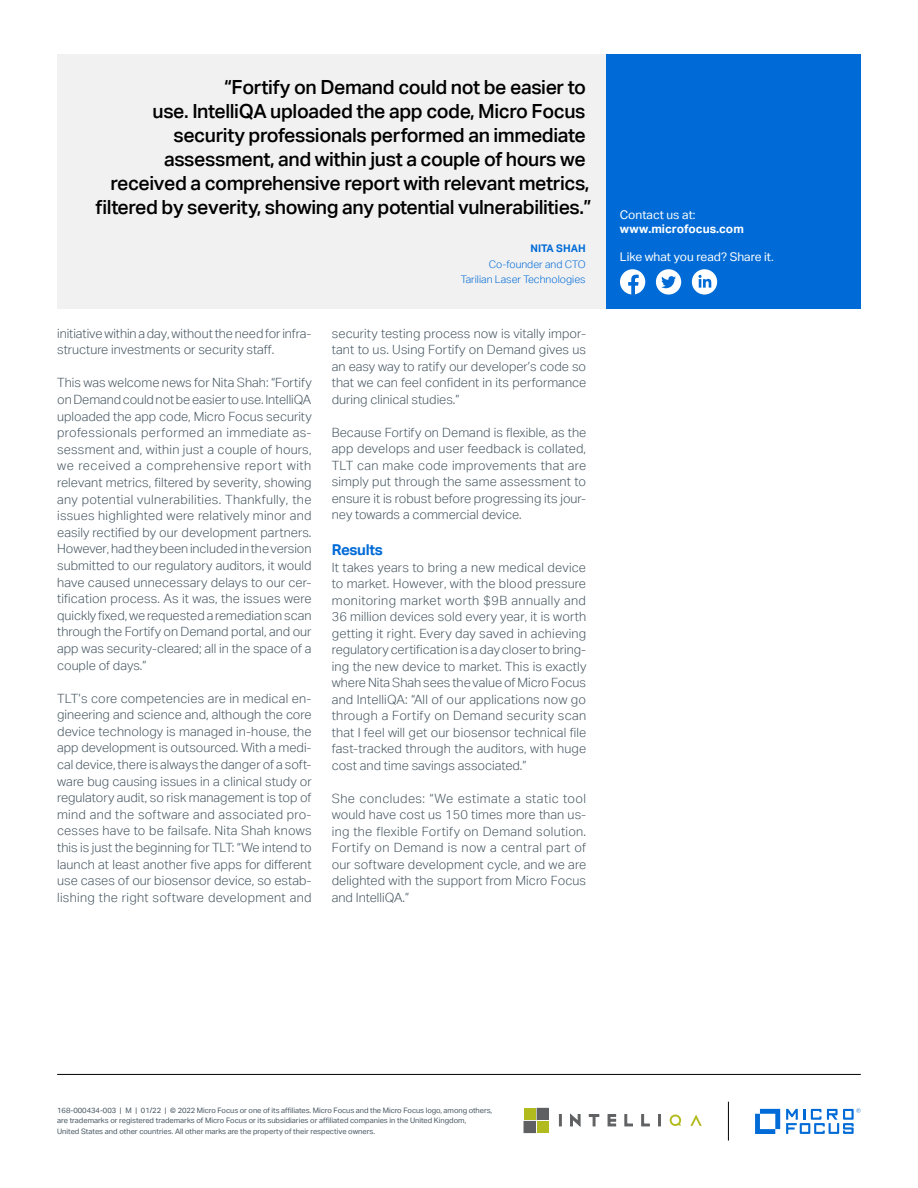
<style>
.page{position:relative;width:918px;height:1188px;background:#fff}
.page>*{position:absolute;margin:0;border:0;box-sizing:border-box;transform-origin:0 0}
.pull_quote_13_16-ali{font:500 19.5px/24px "Aktiv Grotesk";letter-spacing:-.02em;color:#000;text-align:right}
.subhead_10_13-blue{font:700 15px "Aktiv Grotesk";letter-spacing:-.02em;color:#006bd6}
.body_8_5_11-grey{font:300 12.75px/16.6px "Aktiv Grotesk";color:#455560;text-align:justify}
.Contact_8_9_5-regula{font:12px "Aktiv Grotesk";color:#fff}
.Contact_URL_8_9_5-bo{font:700 12px "Aktiv Grotesk";color:#fff}
.quote_company_7_9_5{font:300 10.5px "Aktiv Grotesk";color:#006bd6}
.quote_title_7_11-blu{font:300 10.5px "Aktiv Grotesk";color:#006bd6}
.quote_name_caps_7_11{font:700 10.5px "Aktiv Grotesk";color:#006bd6}
.mousetype-legal_5_7{font:7.5px/10.5px "Aktiv Grotesk";color:#455560}
</style>
<div class="page">
<hr style="left:57px;top:1074px;width:804px;height:1px;background:#000">
<div style="left:57px;top:54px;width:550px;height:254px;background:#f1f1f2"></div>
<hr style="left:728px;top:1102px;width:1px;height:39px;background:#000">
<svg style="left:690px;top:1115px;width:12px;height:11px"></svg>
<svg style="left:559px;top:1114px;width:2px;height:12px"></svg>
<svg style="left:570px;top:1114px;width:10px;height:12px"></svg>
<svg style="left:589px;top:1114px;width:10px;height:12px"></svg>
<svg style="left:608px;top:1114px;width:8px;height:12px"></svg>
<svg style="left:625px;top:1114px;width:8px;height:12px"></svg>
<svg style="left:642px;top:1114px;width:7px;height:12px"></svg>
<svg style="left:658px;top:1114px;width:3px;height:12px"></svg>
<div style="left:524px;top:1121px;width:11px;height:12px;background:#5f6062"></div>
<div style="left:537px;top:1121px;width:11px;height:12px;background:#b2bb1e"></div>
<div style="left:524px;top:1108px;width:11px;height:12px;background:#b2bb1e"></div>
<div style="left:537px;top:1108px;width:11px;height:12px;background:#5f6062"></div>
<svg style="left:670px;top:1115px;width:11px;height:11px"></svg>
<svg style="left:755px;top:1109px;width:25px;height:25px"></svg>
<svg style="left:786px;top:1108px;width:75px;height:26px"></svg>
<div style="left:606px;top:54px;width:255px;height:254px;background:#006bd6"></div>
<div style="left:620px;top:269px;width:25px;height:26px;background:#fff;border-radius:50%"></div>
<svg style="left:628px;top:275px;width:11px;height:20px"></svg>
<div style="left:656px;top:269px;width:25px;height:26px;background:#fff;border-radius:50%"></div>
<svg style="left:661px;top:276px;width:15px;height:12px"></svg>
<div style="left:692px;top:269px;width:25px;height:26px;background:#fff;border-radius:50%"></div>
<svg style="left:699px;top:275px;width:12px;height:13px"></svg>
<p class="pull_quote_13_16-ali" style="left:96px;top:75px;width:497px">“Fortify on Demand could not be easier to<br>use. IntelliQA uploaded the app code, Micro Focus security professionals performed an immediate assessment, and within just a couple of hours we received a comprehensive report with relevant metrics, filtered by severity, showing any potential vulnerabilities.”</p>
<p class="quote_name_caps_7_11" style="left:530px;top:242px;width:57px">NITA SHAH</p>
<p class="quote_title_7_11-blu" style="left:489px;top:259px;width:98px">Co-founder and CTO</p>
<p class="quote_company_7_9_5" style="left:461px;top:273px;width:126px">Tarilian Laser Technologies</p>
<p class="body_8_5_11-grey" style="left:57px;top:325px;width:256px">initiative within a day, without the need for infra&shy;structure investments or security staff.</p>
<p class="body_8_5_11-grey" style="left:57px;top:375px;width:256px">This was welcome news for Nita Shah: “Fortify on Demand could not be easier to use. IntelliQA uploaded the app code, Micro Focus security professionals performed an immediate as&shy;sessment and, within just a couple of hours, we received a comprehensive report with relevant metrics, filtered by severity, showing any potential vulnerabilities. Thankfully, the issues highlighted were relatively minor and easily rectified by our development partners.<br>However, had they been included in the version submitted to our regulatory auditors, it would have caused unnecessary delays to our cer&shy;tification process. As it was, the issues were quickly fixed, we requested a remediation scan through the Fortify on Demand portal, and our app was security-cleared; all in the space of a couple of days.”</p>
<p class="body_8_5_11-grey" style="left:57px;top:690px;width:256px">TLT’s core competencies are in medical en&shy;gineering and science and, although the core device technology is managed in-house, the app development is outsourced. With a medi&shy;cal device, there is always the danger of a soft&shy;ware bug causing issues in a clinical study or regulatory audit, so risk management is top of mind and the software and associated pro&shy;cesses have to be failsafe. Nita Shah knows this is just the beginning for TLT: “We intend to launch at least another five apps for different use cases of our biosensor device, so estab&shy;lishing the right software development and</p>
<p class="body_8_5_11-grey" style="left:332px;top:325px;width:256px">security testing process now is vitally impor&shy;tant to us. Using Fortify on Demand gives us an easy way to ratify our developer’s code so that we can feel confident in its performance during clinical studies.”</p>
<p class="body_8_5_11-grey" style="left:332px;top:424px;width:256px">Because Fortify on Demand is flexible, as the app develops and user feedback is collated, TLT can make code improvements that are simply put through the same assessment to ensure it is robust before progressing its jour&shy;ney towards a commercial device.</p>
<p class="subhead_10_13-blue" style="left:332px;top:541px;width:53px">Results</p>
<p class="body_8_5_11-grey" style="left:332px;top:559px;width:256px">It takes years to bring a new medical device to market. However, with the blood pressure monitoring market worth $9B annually and 36 million devices sold every year, it is worth getting it right. Every day saved in achieving regulatory certification is a day closer to bring&shy;ing the new device to market. This is exactly where Nita Shah sees the value of Micro Focus and IntelliQA: “All of our applications now go through a Fortify on Demand security scan that I feel will get our biosensor technical file fast-tracked through the auditors, with huge cost and time savings associated.”</p>
<p class="body_8_5_11-grey" style="left:332px;top:790px;width:256px">She concludes: “We estimate a static tool would have cost us 150 times more than us&shy;ing the flexible Fortify on Demand solution.<br>Fortify on Demand is now a central part of our software development cycle, and we are delighted with the support from Micro Focus and IntelliQA.”</p>
<p class="Contact_8_9_5-regula" style="left:620px;top:207px;width:77px">Contact us at:</p>
<p class="Contact_URL_8_9_5-bo" style="left:620px;top:221px;width:125px">www.microfocus.com</p>
<p class="Contact_8_9_5-regula" style="left:620px;top:250px;width:155px">Like what you read? Share it.</p>
<p class="mousetype-legal_5_7" style="left:57px;top:1105px;width:436px">168-000434-003 | M | 01/22 | © 2022 Micro Focus or one of its affiliates. Micro Focus and the Micro Focus logo, among others, are trademarks or registered trademarks of Micro Focus or its subsidiaries or affiliated companies in the United Kingdom,<br>United States and other countries. All other marks are the property of their respective owners.</p>
</div>
